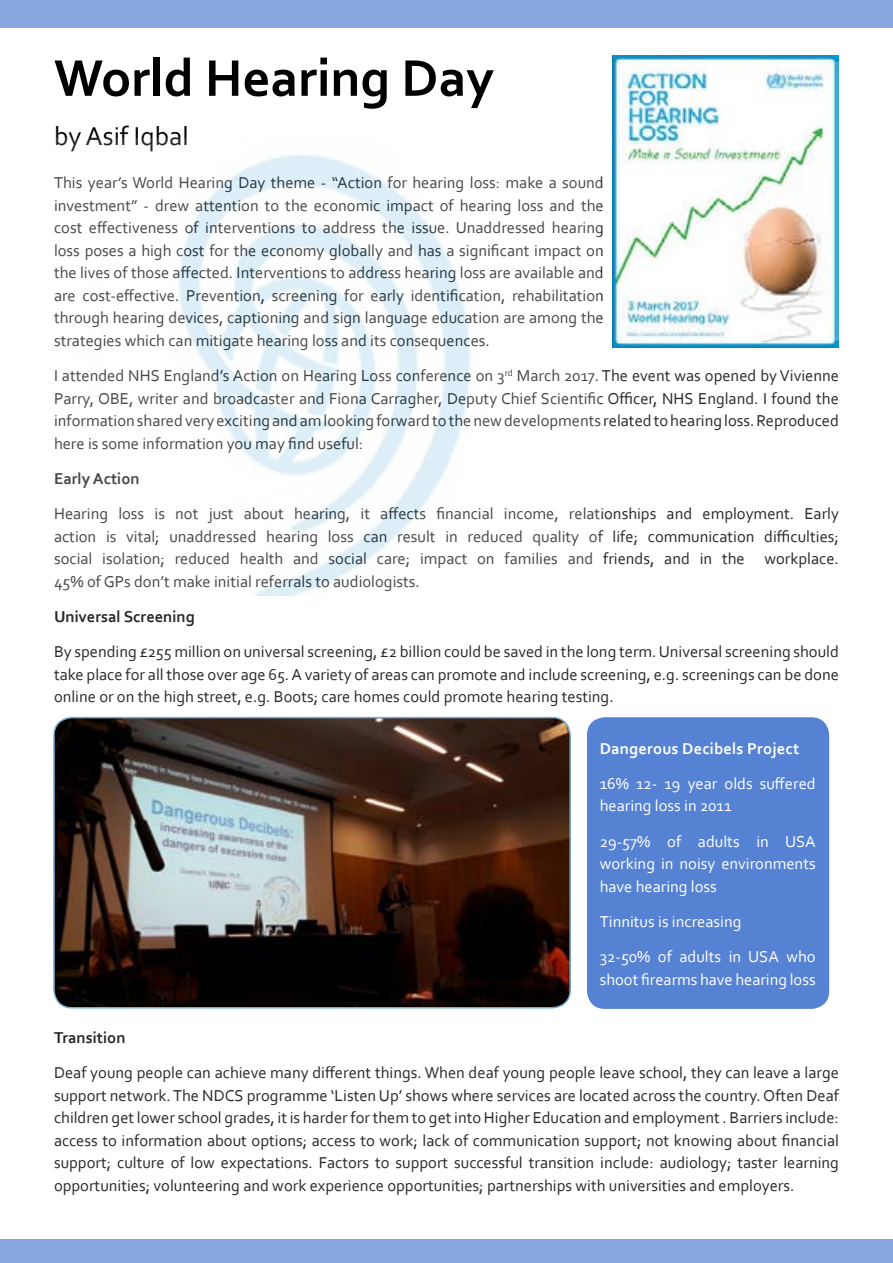
<style>
.page{position:relative;width:893px;height:1263px;background:#fff}
.page>*{position:absolute;margin:0;border:0;box-sizing:border-box;transform-origin:0 0}
.t1{font:700 54px "Corbel";color:#000}
.t2{font:27px "Corbel";color:#000}
.t3{font:16.5px/22.5px "Corbel";color:#292829;text-align:justify}
.t4{font:16.5px/22.5px "Corbel";color:#fff}
.t5{font:700 16.5px "Corbel";color:#292829}
.t6{font:700 16.5px "Corbel";letter-spacing:.01em;color:#fff}
</style>
<div class="page">
<div style="left:0;top:0;width:893px;height:28px;background:#89a8e1"></div>
<div style="left:0;top:1239px;width:893px;height:24px;background:#89a8e1"></div>
<div style="left:587px;top:717px;width:242px;height:292px;background:#5682d4;border-radius:18px"></div>
<img style="left:54px;top:718px;width:516px;height:290px">
<div style="left:53px;top:717px;width:518px;height:291px;border:2px solid #76abcd;border-radius:18px"></div>
<img style="left:612px;top:56px;width:227px;height:291px">
<img style="left:178px;top:154px;width:293px;height:441px">
<h1 class="t1" style="left:54px;top:44px;width:441px">World Hearing Day</h1>
<h2 class="t2" style="left:54px;top:119px;width:136px">by Asif Iqbal</h2>
<p class="t3" style="left:54px;top:171px;width:551px">This year’s World Hearing Day theme - “Action for hearing loss: make a sound investment” - drew attention to the economic impact of hearing loss and the cost effectiveness of interventions to address the issue. Unaddressed hearing loss poses a high cost for the economy globally and has a significant impact on the lives of those affected. Interventions to address hearing loss are available and are cost-effective. Prevention, screening for early identification, rehabilitation through hearing devices, captioning and sign language education are among the strategies which can mitigate hearing loss and its consequences.</p>
<p class="t3" style="left:54px;top:364px;width:786px">I attended NHS England’s Action on Hearing Loss conference on 3<sup>rd</sup> March 2017. The event was opened by Vivienne Parry, OBE, writer and broadcaster and Fiona Carragher, Deputy Chief Scientific Officer, NHS England. I found the information shared very exciting and am looking forward to the new developments related to hearing loss. Reproduced here is some information you may find useful:</p>
<p class="t5" style="left:54px;top:468px;width:87px">Early Action</p>
<p class="t3" style="left:54px;top:502px;width:786px">Hearing loss is not just about hearing, it affects financial income, relationships and employment. Early action is vital; unaddressed hearing loss can result in reduced quality of life; communication difficulties; social isolation; reduced health and social care; impact on families and friends, and in the workplace.<br>45% of GPs don’t make initial referrals to audiologists.</p>
<p class="t5" style="left:54px;top:606px;width:142px">Universal Screening</p>
<p class="t3" style="left:54px;top:640px;width:786px">By spending £255 million on universal screening, £2 billion could be saved in the long term. Universal screening should take place for all those over age 65. A variety of areas can promote and include screening, e.g. screenings can be done online or on the high street, e.g. Boots; care homes could promote hearing testing.</p>
<p class="t6" style="left:600px;top:738px;width:201px">Dangerous Decibels Project</p>
<p class="t4" style="left:600px;top:772px;width:218px">16% 12- 19 year olds suffered hearing loss in 2011</p>
<p class="t4" style="left:600px;top:829px;width:218px;text-align:justify">29-57% of adults in USA working in noisy environments have hearing loss</p>
<p class="t4" style="left:600px;top:903px;width:217px;line-height:35.2px">Tinnitus is increasing<br>32-50% of adults in USA who</p>
<p class="t4" style="left:600px;top:968px;width:217px">shoot firearms have hearing loss</p>
<p class="t5" style="left:54px;top:1027px;width:73px">Transition</p>
<p class="t3" style="left:54px;top:1061px;width:786px">Deaf young people can achieve many different things. When deaf young people leave school, they can leave a large support network. The NDCS programme ‘Listen Up’ shows where services are located across the country. Often Deaf children get lower school grades, it is harder for them to get into Higher Education and employment . Barriers include: access to information about options; access to work; lack of communication support; not knowing about financial support; culture of low expectations. Factors to support successful transition include: audiology; taster learning opportunities; volunteering and work experience opportunities; partnerships with universities and employers.</p>
</div>
